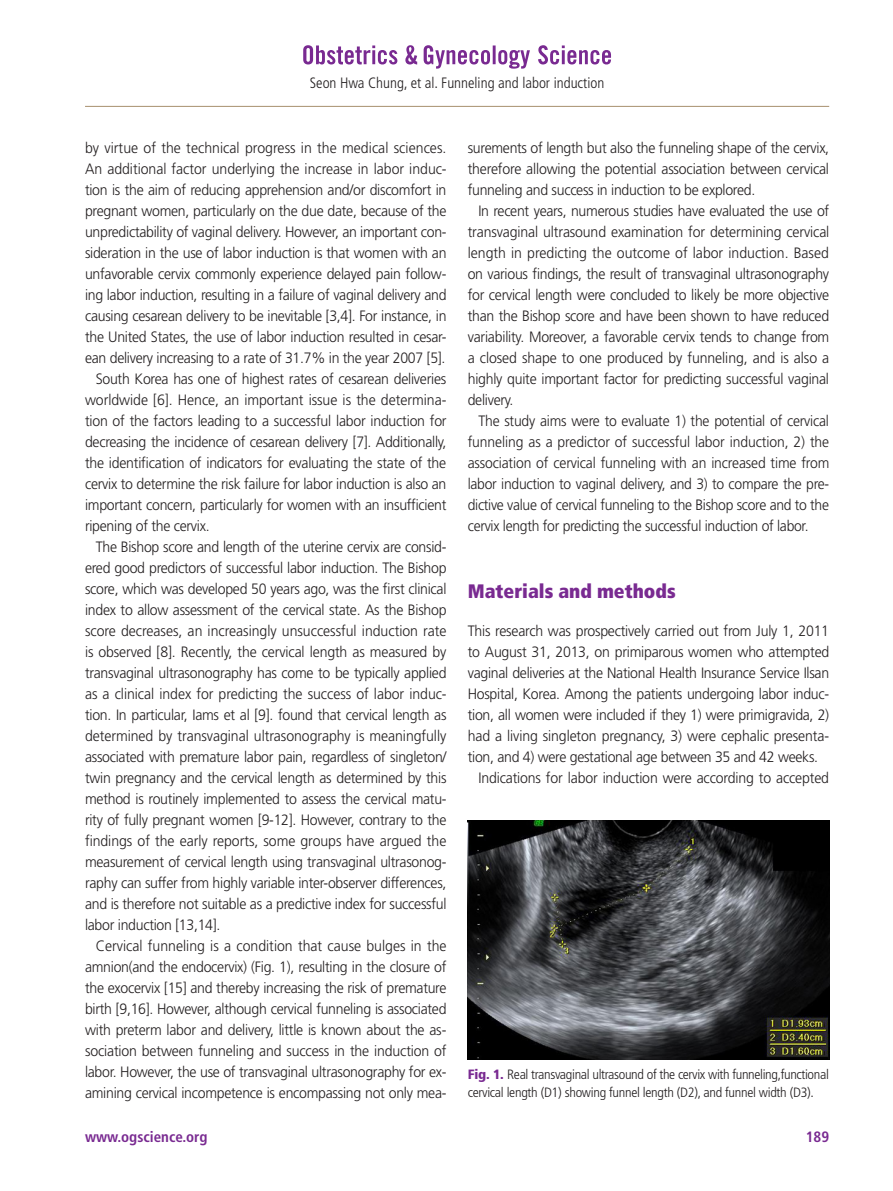
<style>
.page{position:relative;width:893px;height:1191px;background:#fff}
.page>*{position:absolute;margin:0;border:0;box-sizing:border-box;transform-origin:0 0}
.제목1-보라{font:900 condensed 19.5px "Frutiger LT Std";color:#792a91}
.제목밑_본문{font:300 15px/21px "Frutiger LT Std";letter-spacing:-.02em;color:#231f20;text-align:justify;scale:.94 1}
.제목밑_본문-2{font:300 15px/21px "Frutiger LT Std";letter-spacing:-.02em;color:#231f20;text-align:justify;scale:.93 1}
.t1{font:300 condensed 15px "Frutiger LT Std";color:#231f20}
.t2{font:700 condensed 15px "Frutiger LT Std";color:#792a91}
.표_타이틀{font:300 condensed 13.5px/18px "Frutiger LT Std";letter-spacing:-.025em;color:#231f20;scale:1.05 1}
.s1{font-weight:900;color:#792a91}
</style>
<div class="page">
<hr style="left:85px;top:106px;width:744px;height:1px;background:#ad9676">
<svg style="left:538px;top:45px;width:73px;height:19px"></svg>
<svg style="left:424px;top:45px;width:106px;height:24px"></svg>
<svg style="left:303px;top:45px;width:114px;height:19px"></svg>
<img style="left:468px;top:821px;width:361px;height:238px">
<p class="t1" style="left:310px;top:74px;width:296px">Seon Hwa Chung, et al. Funneling and labor induction</p>
<p class="제목밑_본문" style="left:85px;top:137px;width:386px">by virtue of the technical progress in the medical sciences.<br>An additional factor underlying the increase in labor induc&shy;tion is the aim of reducing apprehension and/or discomfort in pregnant women, particularly on the due date, because of the unpredictability of vaginal delivery. However, an important con&shy;sideration in the use of labor induction is that women with an unfavorable cervix commonly experience delayed pain follow&shy;ing labor induction, resulting in a failure of vaginal delivery and causing cesarean delivery to be inevitable [3,4]. For instance, in the United States, the use of labor induction resulted in cesar&shy;ean delivery increasing to a rate of 31.7% in the year 2007 [5].</p>
<p class="제목밑_본문" style="left:85px;top:368px;width:386px;text-indent:11px">South Korea has one of highest rates of cesarean deliveries worldwide [6]. Hence, an important issue is the determina&shy;tion of the factors leading to a successful labor induction for decreasing the incidence of cesarean delivery [7]. Additionally, the identification of indicators for evaluating the state of the cervix to determine the risk failure for labor induction is also an important concern, particularly for women with an insufficient ripening of the cervix.</p>
<p class="제목밑_본문" style="left:85px;top:536px;width:386px;text-indent:11px">The Bishop score and length of the uterine cervix are consid&shy;ered good predictors of successful labor induction. The Bishop score, which was developed 50 years ago, was the first clinical index to allow assessment of the cervical state. As the Bishop score decreases, an increasingly unsuccessful induction rate is observed [8]. Recently, the cervical length as measured by transvaginal ultrasonography has come to be typically applied as a clinical index for predicting the success of labor induc&shy;tion. In particular, Iams et al [9]. found that cervical length as determined by transvaginal ultrasonography is meaningfully associated with premature labor pain, regardless of singleton/ twin pregnancy and the cervical length as determined by this method is routinely implemented to assess the cervical matu&shy;rity of fully pregnant women [9-12]. However, contrary to the findings of the early reports, some groups have argued the measurement of cervical length using transvaginal ultrasonog&shy;raphy can suffer from highly variable inter-observer differences, and is therefore not suitable as a predictive index for successful labor induction [13,14].</p>
<p class="제목밑_본문" style="left:85px;top:935px;width:386px;text-indent:11px">Cervical funneling is a condition that cause bulges in the amnion(and the endocervix) (Fig. 1), resulting in the closure of the exocervix [15] and thereby increasing the risk of premature birth [9,16]. However, although cervical funneling is associated with preterm labor and delivery, little is known about the as&shy;sociation between funneling and success in the induction of labor. However, the use of transvaginal ultrasonography for ex&shy;amining cervical incompetence is encompassing not only mea-</p>
<p class="제목밑_본문" style="left:468px;top:137px;width:386px">surements of length but also the funneling shape of the cervix, therefore allowing the potential association between cervical funneling and success in induction to be explored.</p>
<p class="제목밑_본문" style="left:468px;top:200px;width:386px;text-indent:11px">In recent years, numerous studies have evaluated the use of transvaginal ultrasound examination for determining cervical length in predicting the outcome of labor induction. Based on various findings, the result of transvaginal ultrasonography for cervical length were concluded to likely be more objective than the Bishop score and have been shown to have reduced variability. Moreover, a favorable cervix tends to change from a closed shape to one produced by funneling, and is also a highly quite important factor for predicting successful vaginal delivery.</p>
<p class="제목밑_본문-2" style="left:468px;top:410px;width:390px;text-indent:11px">The study aims were to evaluate 1) the potential of cervical funneling as a predictor of successful labor induction, 2) the association of cervical funneling with an increased time from labor induction to vaginal delivery, and 3) to compare the pre&shy;dictive value of cervical funneling to the Bishop score and to the cervix length for predicting the successful induction of labor.</p>
<p class="제목1-보라" style="left:468px;top:579px;width:209px">Materials and methods</p>
<p class="제목밑_본문" style="left:468px;top:620px;width:386px">This research was prospectively carried out from July 1, 2011 to August 31, 2013, on primiparous women who attempted vaginal deliveries at the National Health Insurance Service Ilsan Hospital, Korea. Among the patients undergoing labor induc&shy;tion, all women were included if they 1) were primigravida, 2) had a living singleton pregnancy, 3) were cephalic presenta&shy;tion, and 4) were gestational age between 35 and 42 weeks.</p>
<p class="제목밑_본문" style="left:478px;top:767px;width:375px">Indications for labor induction were according to accepted</p>
<p class="표_타이틀" style="left:468px;top:1065px;width:345px"><span class="s1">Fig. 1.</span> Real transvaginal ultrasound of the cervix with funneling,functional cervical length (D1) showing funnel length (D2), and funnel width (D3).</p>
<p class="t2" style="left:85px;top:1128px;width:124px">www.ogscience.org</p>
<p class="t2" style="left:806px;top:1128px;width:25px">189</p>
</div>
